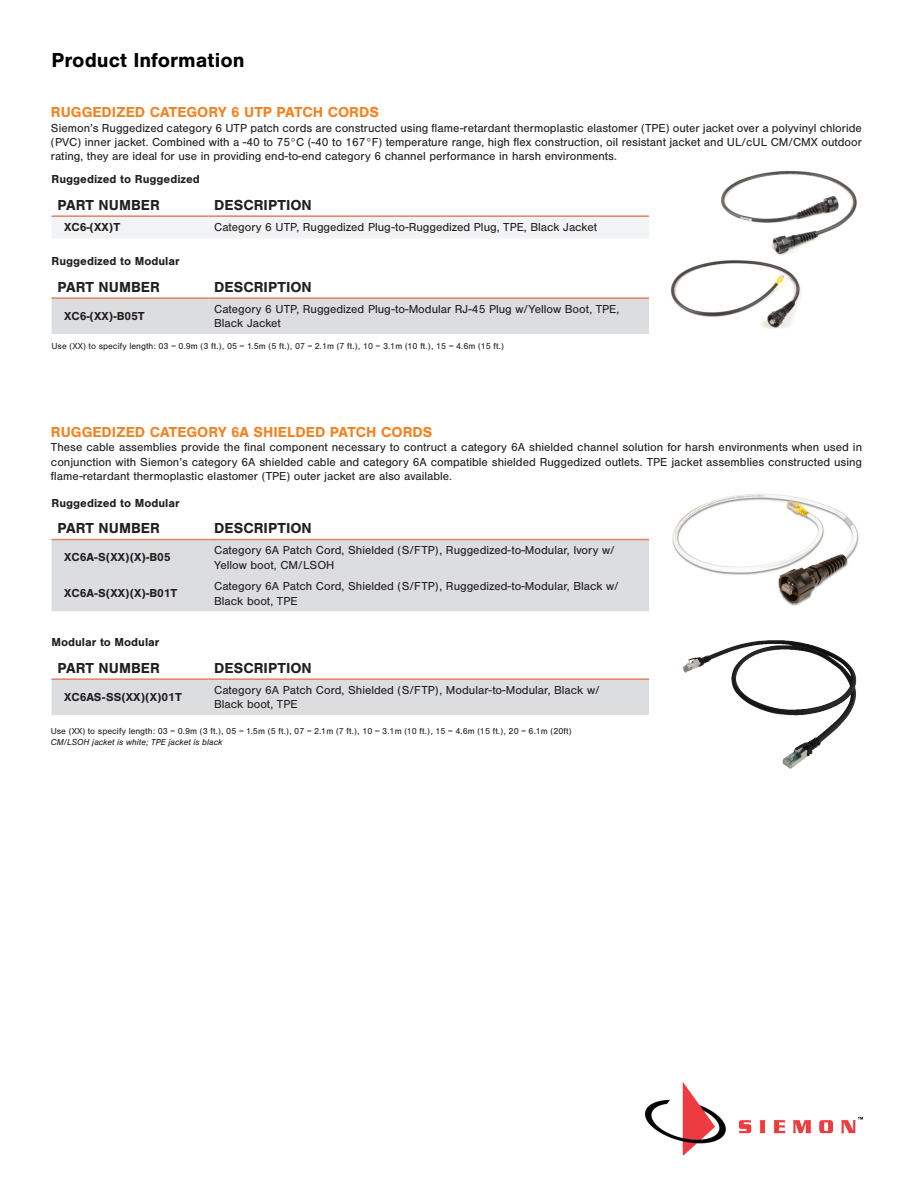
<style>
.page{position:relative;width:918px;height:1193px;background:#fff}
.page>*{position:absolute;margin:0;border:0;box-sizing:border-box;transform-origin:0 0}
.BackPageHeader{font:700 21px "Nimbus San";color:#000}
.TableHeader{font:700 15px "Nimbus San";color:#231f20}
.TableHeader-2{font:700 15px "Nimbus San";color:#f58220}
.Accessories{font:12px/14.4px "Nimbus San";color:#231f20;text-align:justify}
.TableBody{font:12px/14.4px "Nimbus San";color:#231f20}
.PictureCaption{font:700 12px "Nimbus San";color:#231f20}
.TableLeftColumn{font:700 12px "Nimbus San";color:#231f20}
.RevisionInformation{font:9px "Nimbus San";color:#231f20}
.RevisionInformation-2{font:italic 9px "Nimbus San";color:#231f20}
</style>
<div class="page">
<img style="left:646px;top:1083px;width:216px;height:72px">
<img style="left:721px;top:170px;width:136px;height:85px">
<div style="left:52px;top:217px;width:597px;height:21px;background:#f2f3f4"></div>
<hr style="left:52px;top:215px;width:156px;height:2px;background:#e18066">
<hr style="left:208px;top:215px;width:441px;height:2px;background:#e18066">
<div style="left:52px;top:299px;width:597px;height:35px;background:#dcdddf"></div>
<hr style="left:52px;top:297px;width:156px;height:2px;background:#e18066">
<hr style="left:208px;top:297px;width:441px;height:2px;background:#e18066">
<img style="left:670px;top:260px;width:132px;height:69px">
<img style="left:672px;top:493px;width:187px;height:113px">
<div style="left:52px;top:540px;width:597px;height:71px;background:#dcdddf"></div>
<hr style="left:52px;top:539px;width:156px;height:1px;background:#e18066">
<hr style="left:208px;top:539px;width:441px;height:1px;background:#e18066">
<div style="left:52px;top:680px;width:597px;height:35px;background:#dcdddf"></div>
<hr style="left:52px;top:678px;width:156px;height:2px;background:#e18066">
<hr style="left:208px;top:678px;width:441px;height:2px;background:#e18066">
<img style="left:682px;top:640px;width:175px;height:129px">
<p class="BackPageHeader" style="left:52px;top:48px;width:194px">Product Information</p>
<p class="TableHeader-2" style="left:51px;top:104px;width:329px">RUGGEDIZED CATEGORY 6 UTP PATCH CORDS</p>
<p class="Accessories" style="left:51px;top:121px;width:812px">Siemon’s Ruggedized category 6 UTP patch cords are constructed using flame-retardant thermoplastic elastomer (TPE) outer jacket over a polyvinyl chloride (PVC) inner jacket. Combined with a -40 to 75°C (-40 to 167°F) temperature range, high flex construction, oil resistant jacket and UL/cUL CM/CMX outdoor rating, they are ideal for use in providing end-to-end category 6 channel performance in harsh environments.</p>
<p class="PictureCaption" style="left:52px;top:173px;width:150px">Ruggedized to Ruggedized</p>
<p class="TableHeader" style="left:58px;top:197px;width:104px">PART NUMBER</p>
<p class="TableHeader" style="left:214px;top:197px;width:99px">DESCRIPTION</p>
<p class="TableLeftColumn" style="left:64px;top:221px;width:57px">XC6-(XX)T</p>
<p class="TableBody" style="left:214px;top:220px;width:384px">Category 6 UTP, Ruggedized Plug-to-Ruggedized Plug, TPE, Black Jacket</p>
<p class="PictureCaption" style="left:52px;top:255px;width:130px">Ruggedized to Modular</p>
<p class="TableHeader" style="left:58px;top:279px;width:104px">PART NUMBER</p>
<p class="TableHeader" style="left:214px;top:279px;width:99px">DESCRIPTION</p>
<p class="TableLeftColumn" style="left:64px;top:309px;width:82px">XC6-(XX)-B05T</p>
<p class="TableBody" style="left:214px;top:302px;width:406px">Category 6 UTP, Ruggedized Plug-to-Modular RJ-45 Plug w/Yellow Boot, TPE,<br>Black Jacket</p>
<p class="RevisionInformation" style="left:52px;top:341px;width:454px">Use (XX) to specify length: 03 = 0.9m (3 ft.), 05 = 1.5m (5 ft.), 07 = 2.1m (7 ft.), 10 = 3.1m (10 ft.), 15 = 4.6m (15 ft.)</p>
<p class="TableHeader-2" style="left:51px;top:423px;width:383px">RUGGEDIZED CATEGORY 6A SHIELDED PATCH CORDS</p>
<p class="Accessories" style="left:51px;top:440px;width:812px">These cable assemblies provide the final component necessary to contruct a category 6A shielded channel solution for harsh environments when used in conjunction with Siemon’s category 6A shielded cable and category 6A compatible shielded Ruggedized outlets. TPE jacket assemblies constructed using flame-retardant thermoplastic elastomer (TPE) outer jacket are also available.</p>
<p class="PictureCaption" style="left:52px;top:496px;width:130px">Ruggedized to Modular</p>
<p class="TableHeader" style="left:58px;top:520px;width:104px">PART NUMBER</p>
<p class="TableHeader" style="left:214px;top:520px;width:99px">DESCRIPTION</p>
<p class="TableLeftColumn" style="left:64px;top:551px;width:108px">XC6A-S(XX)(X)-B05</p>
<p class="TableBody" style="left:214px;top:543px;width:402px">Category 6A Patch Cord, Shielded (S/FTP), Ruggedized-to-Modular, Ivory w/<br>Yellow boot, CM/LSOH</p>
<p class="TableLeftColumn" style="left:64px;top:587px;width:115px">XC6A-S(XX)(X)-B01T</p>
<p class="TableBody" style="left:214px;top:579px;width:406px">Category 6A Patch Cord, Shielded (S/FTP), Ruggedized-to-Modular, Black w/<br>Black boot, TPE</p>
<p class="PictureCaption" style="left:52px;top:635px;width:109px">Modular to Modular</p>
<p class="TableHeader" style="left:58px;top:659px;width:104px">PART NUMBER</p>
<p class="TableHeader" style="left:214px;top:659px;width:99px">DESCRIPTION</p>
<p class="TableLeftColumn" style="left:64px;top:690px;width:119px">XC6AS-SS(XX)(X)01T</p>
<p class="TableBody" style="left:214px;top:683px;width:387px">Category 6A Patch Cord, Shielded (S/FTP), Modular-to-Modular, Black w/<br>Black boot, TPE</p>
<p class="RevisionInformation" style="left:51px;top:726px;width:522px">Use (XX) to specify length: 03 = 0.9m (3 ft.), 05 = 1.5m (5 ft.), 07 = 2.1m (7 ft.), 10 = 3.1m (10 ft.), 15 = 4.6m (15 ft.), 20 = 6.1m (20ft)</p>
<p class="RevisionInformation-2" style="left:51px;top:736px;width:173px">CM/LSOH jacket is white; TPE jacket is black</p>
</div>
